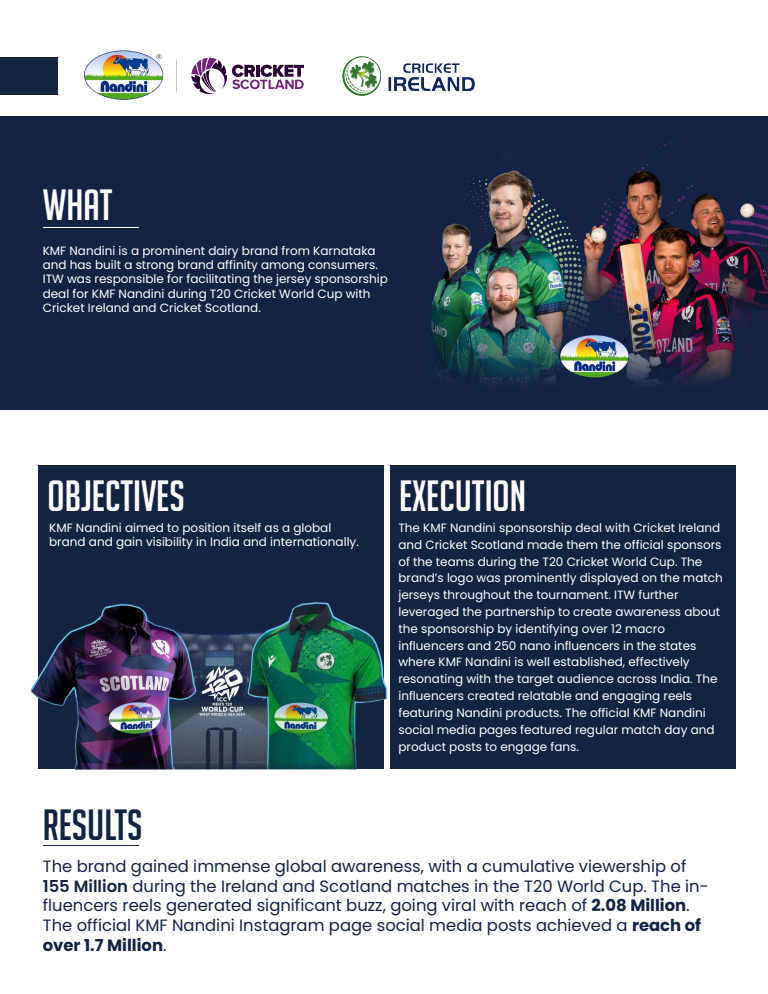
<style>
.page{position:relative;width:768px;height:994px;background:#fff}
.page>*{position:absolute;margin:0;border:0;box-sizing:border-box;transform-origin:0 0}
.t1{font:42.6px "Big Noodle Titling";color:#fff}
.t2{font:42.6px "Big Noodle Titling";color:#132344}
.t3{font:16.4px/19.7px "Poppins";color:#132344}
.t4{font:12px/16.8px "Poppins";color:#fff}
.s1{font-weight:600}
.s2{font-weight:700}
</style>
<div class="page">
<img style="left:0;top:117px;width:768px;height:292px">
<div style="left:38px;top:465px;width:346px;height:304px;background:#132344"></div>
<div style="left:390px;top:465px;width:346px;height:304px;background:#132344"></div>
<div style="left:0;top:57px;width:58px;height:38px;background:#132344"></div>
<hr style="left:43px;top:227px;width:96px;height:1px;background:#fff">
<hr style="left:43px;top:844px;width:96px;height:1px;background:#132344">
<img style="left:84px;top:50px;width:79px;height:50px">
<svg style="left:191px;top:58px;width:113px;height:37px"></svg>
<img style="left:342px;top:56px;width:132px;height:39px">
<img style="left:30px;top:602px;width:358px;height:167px">
<h1 class="t1" style="left:43px;top:181px;width:71px">WHAT</h1>
<p class="t4" style="left:43px;top:243px;width:347px;line-height:14.4px">KMF Nandini is a prominent dairy brand from Karnataka and has built a strong brand affinity among consumers.<br>ITW was responsible for facilitating the jersey sponsorship deal for KMF Nandini during T20 Cricket World Cup with Cricket Ireland and Cricket Scotland.</p>
<h1 class="t1" style="left:48px;top:472px;width:139px">OBJECTIVES</h1>
<h1 class="t1" style="left:399px;top:472px;width:129px">EXECUTION</h1>
<p class="t4" style="left:49px;top:520px;width:311px;line-height:14.4px">KMF Nandini aimed to position itself as a global brand and gain visibility in India and internationally.</p>
<p class="t4" style="left:398px;top:519px;width:326px">The KMF Nandini sponsorship deal with Cricket Ireland and Cricket Scotland made them the official sponsors of the teams during the T20 Cricket World Cup. The brand’s logo was prominently displayed on the match jerseys throughout the tournament. ITW further leveraged the partnership to create awareness about the sponsorship by identifying over 12 macro influencers and 250 nano influencers in the states where KMF Nandini is well established, effectively resonating with the target audience across India. The influencers created relatable and engaging reels featuring Nandini products. The official KMF Nandini social media pages featured regular match day and product posts to engage fans.</p>
<h1 class="t2" style="left:43px;top:801px;width:101px">RESULTS</h1>
<p class="t3" style="left:43px;top:856px;width:667px">The brand gained immense global awareness, with a cumulative viewership of <span class="s1">155 Million</span> during the Ireland and Scotland matches in the T20 World Cup. The in&shy;fluencers reels generated significant buzz, going viral with reach of <span class="s2">2.08 Million</span>.<br>The official KMF Nandini Instagram page social media posts achieved a <span class="s2">reach of over 1.7 Million</span>.</p>
</div>
